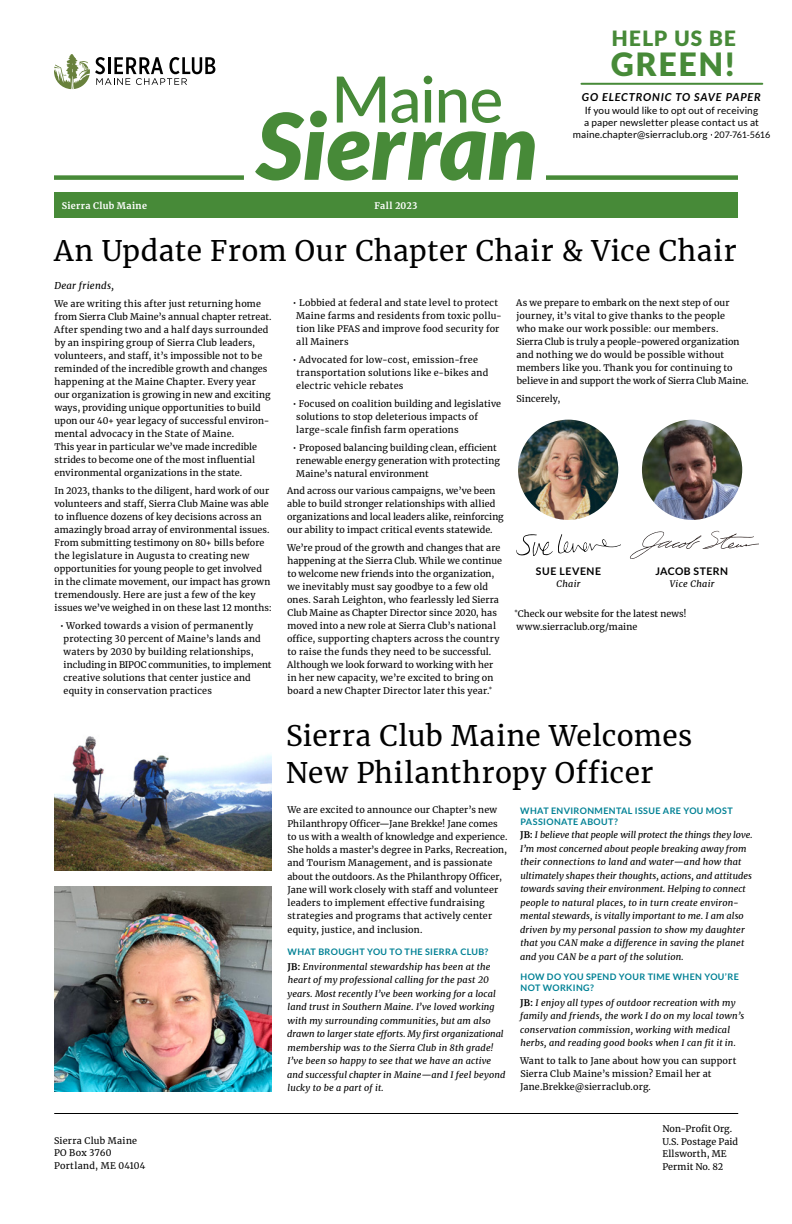
<style>
.page{position:relative;width:792px;height:1224px;background:#fff}
.page>*{position:absolute;margin:0;border:0;box-sizing:border-box;transform-origin:0 0}
.t1{font:italic 900 92px "Lato";letter-spacing:-.005em;color:#478a38}
.t2{font:500 64px "Lato";letter-spacing:-.02em;color:#478a38}
.t3{font:900 32px "Lato";letter-spacing:.06em;color:#478a38}
.t4{font:28px/37px "Merriweather";letter-spacing:.02em;color:#000}
.t5{font:900 21px "Lato";letter-spacing:.065em;color:#478a38}
.t6{font:italic 700 11px "Lato";letter-spacing:.075em;color:#000}
.t7{font:700 10.5px "Lato";letter-spacing:.045em;color:#000}
.t8{font:10px/11.6px "Lato";letter-spacing:.01em;color:#000;text-align:center}
.t9{font:italic 9.5px "Merriweather";letter-spacing:.02em;color:#000}
.t10{font:9px/13px "Merriweather";letter-spacing:.015em;color:#000}
.t11{font:italic 9px/13.5px "Merriweather";letter-spacing:.015em;color:#000}
.t12{font:700 9px/11px "Lato";letter-spacing:.04em;color:#008195}
.t13{font:700 9px "Merriweather";letter-spacing:.035em;color:#fff}
.t14{font:italic 9px "Merriweather";letter-spacing:.035em;color:#000}
.t15{font:700 9px "Merriweather";letter-spacing:.015em;color:#fff}
.s1{font-size:9px}
.s2{font-weight:700;font-style:normal}
</style>
<div class="page">
<div style="left:54px;top:192px;width:684px;height:26px;background:#478a38"></div>
<hr style="left:54px;top:1113px;width:684px;height:1px;background:#000">
<svg style="left:54px;top:54px;width:161px;height:35px"></svg>
<div style="left:54px;top:175px;width:190px;height:5px;background:#478a38"></div>
<div style="left:546px;top:175px;width:192px;height:5px;background:#478a38"></div>
<hr style="left:581px;top:83px;width:181px;height:2px;background:#478a38">
<img style="left:642px;top:420px;width:100px;height:100px;border-radius:50px">
<img style="left:518px;top:420px;width:100px;height:100px;border-radius:50px">
<svg style="left:516px;top:534px;width:104px;height:22px"></svg>
<svg style="left:630px;top:531px;width:129px;height:28px"></svg>
<img style="left:54px;top:736px;width:218px;height:134px">
<img style="left:54px;top:887px;width:218px;height:204px">
<h2 class="t2" style="left:331px;top:53px;width:174px">Maine</h2>
<h1 class="t1" style="left:256px;top:92px;width:283px">Sierran</h1>
<h3 class="t5" style="left:612px;top:26px;width:126px">HELP US BE</h3>
<h3 class="t3" style="left:611px;top:45px;width:126px">GREEN!</h3>
<p class="t6" style="left:582px;top:91px;width:180px">GO ELECTRONIC TO SAVE PAPER</p>
<p class="t8" style="left:573px;top:105px;width:199px">If you would like to opt out of receiving<br>a paper newsletter please contact us at maine.chapter@sierraclub.org <span class="s1">207-761-5616</span></p>
<p class="t13" style="left:62px;top:199px;width:87px">Sierra Club Maine</p>
<p class="t15" style="left:375px;top:199px;width:44px">Fall 2023</p>
<h3 class="t4" style="left:54px;top:232px;width:684px">An Update From Our Chapter Chair &amp; Vice Chair</h3>
<p class="t9" style="left:54px;top:279px;width:61px">Dear friends,</p>
<p class="t10" style="left:54px;top:297px;width:219px">We are writing this after just returning home from Sierra Club Maine’s annual chapter retreat.<br>After spending two and a half days surrounded by an inspiring group of Sierra Club leaders, volunteers, and staff, it’s impossible not to be reminded of the incredible growth and changes happening at the Maine Chapter. Every year our organization is growing in new and exciting ways, providing unique opportunities to build upon our 40+ year legacy of successful environ&shy;mental advocacy in the State of Maine.<br>This year in particular we’ve made incredible strides to become one of the most influential environmental organizations in the state.</p>
<p class="t10" style="left:54px;top:484px;width:219px">In 2023, thanks to the diligent, hard work of our volunteers and staff, Sierra Club Maine was able to influence dozens of key decisions across an amazingly broad array of environmental issues.<br>From submitting testimony on 80+ bills before the legislature in Augusta to creating new opportunities for young people to get involved in the climate movement, our impact has grown tremendously. Here are just a few of the key issues we’ve weighed in on these last 12 months:</p>
<p class="t10" style="left:63px;top:619px;width:210px;text-indent:-3px">• Worked towards a vision of permanently protecting 30 percent of Maine’s lands and waters by 2030 by building relationships, including in BIPOC communities, to implement creative solutions that center justice and equity in conservation practices</p>
<p class="t10" style="left:54px;top:1134px;width:93px;line-height:12.5px">Sierra Club Maine<br>PO Box 3760<br>Portland, ME 04104</p>
<p class="t10" style="left:296px;top:296px;width:207px;text-indent:-3px">• Lobbied at federal and state level to protect Maine farms and residents from toxic pollu&shy;tion like PFAS and improve food security for all Mainers</p>
<p class="t10" style="left:296px;top:353px;width:194px;text-indent:-3px">• Advocated for low-cost, emission-free transportation solutions like e-bikes and electric vehicle rebates</p>
<p class="t10" style="left:296px;top:397px;width:206px;text-indent:-3px">• Focused on coalition building and legislative solutions to stop deleterious impacts of large-scale finfish farm operations</p>
<p class="t10" style="left:296px;top:441px;width:205px;text-indent:-3px">• Proposed balancing building clean, efficient renewable energy generation with protecting<br>Maine’s natural environment</p>
<p class="t10" style="left:287px;top:484px;width:218px">And across our various campaigns, we’ve been able to build stronger relationships with allied organizations and local leaders alike, reinforcing our ability to impact critical events statewide.</p>
<p class="t10" style="left:287px;top:541px;width:217px">We’re proud of the growth and changes that are happening at the Sierra Club. While we continue to welcome new friends into the organization, we inevitably must say goodbye to a few old ones. Sarah Leighton, who fearlessly led Sierra Club Maine as Chapter Director since 2020, has moved into a new role at Sierra Club’s national office, supporting chapters across the country to raise the funds they need to be successful.<br>Although we look forward to working with her in her new capacity, we’re excited to bring on board a new Chapter Director later this year.<sup>*</sup></p>
<p class="t10" style="left:516px;top:296px;width:234px">As we prepare to embark on the next step of our journey, it’s vital to give thanks to the people<br>who make our work possible: our members.<br>Sierra Club is truly a people-powered organization and nothing we do would be possible without members like you. Thank you for continuing to believe in and support the work of Sierra Club Maine.</p>
<p class="t10" style="left:517px;top:392px;width:45px">Sincerely,</p>
<p class="t7" style="left:655px;top:565px;width:74px">JACOB STERN</p>
<p class="t14" style="left:670px;top:577px;width:46px">Vice Chair</p>
<p class="t10" style="left:514px;top:607px;width:174px"><sup>*</sup>Check our website for the latest news! www.sierraclub.org/maine</p>
<p class="t7" style="left:536px;top:565px;width:67px">SUE LEVENE</p>
<p class="t11" style="left:557px;top:577px;width:26px">Chair</p>
<h3 class="t4" style="left:286px;top:716px;width:408px">Sierra Club Maine Welcomes<br>New Philanthropy Officer</h3>
<p class="t10" style="left:287px;top:803px;width:222px">We are excited to announce our Chapter’s new Philanthropy Officer—Jane Brekke! Jane comes to us with a wealth of knowledge and experience.<br>She holds a master’s degree in Parks, Recreation, and Tourism Management, and is passionate about the outdoors. As the Philanthropy Officer, Jane will work closely with staff and volunteer leaders to implement effective fundraising strategies and programs that actively center equity, justice, and inclusion.</p>
<p class="t12" style="left:288px;top:946px;width:202px">WHAT BROUGHT YOU TO THE SIERRA CLUB?</p>
<p class="t11" style="left:287px;top:959px;width:220px"><span class="s2">JB:</span> Environmental stewardship has been at the heart of my professional calling for the past 20 years. Most recently I’ve been working for a local land trust in Southern Maine. I’ve loved working with my surrounding communities, but am also drawn to larger state efforts. My first organizational membership was to the Sierra Club in 8th grade!<br>I’ve been so happy to see that we have an active and successful chapter in Maine—and I feel beyond lucky to be a part of it.</p>
<p class="t12" style="left:520px;top:805px;width:214px">WHAT ENVIRONMENTAL ISSUE ARE YOU MOST<br>PASSIONATE ABOUT?</p>
<p class="t11" style="left:520px;top:828px;width:234px"><span class="s2">JB:</span> I believe that people will protect the things they love.<br>I’m most concerned about people breaking away from their connections to land and water—and how that ultimately shapes their thoughts, actions, and attitudes towards saving their environment. Helping to connect people to natural places, to in turn create environ&shy;mental stewards, is vitally important to me. I am also driven by my personal passion to show my daughter that you CAN make a difference in saving the planet and you CAN be a part of the solution.</p>
<p class="t12" style="left:521px;top:971px;width:220px">HOW DO YOU SPEND YOUR TIME WHEN YOU’RE<br>NOT WORKING?</p>
<p class="t11" style="left:520px;top:995px;width:226px"><span class="s2">JB:</span> I enjoy all types of outdoor recreation with my family and friends, the work I do on my local town’s conservation commission, working with medical herbs, and reading good books when I can fit it in.</p>
<p class="t10" style="left:520px;top:1054px;width:218px">Want to talk to Jane about how you can support<br>Sierra Club Maine’s mission? Email her at<br>Jane.Brekke@sierraclub.org.</p>
<p class="t10" style="left:662px;top:1123px;width:77px;line-height:12.5px">Non-Profit Org.<br>U.S. Postage Paid<br>Ellsworth, ME<br>Permit No. 82</p>
</div>
